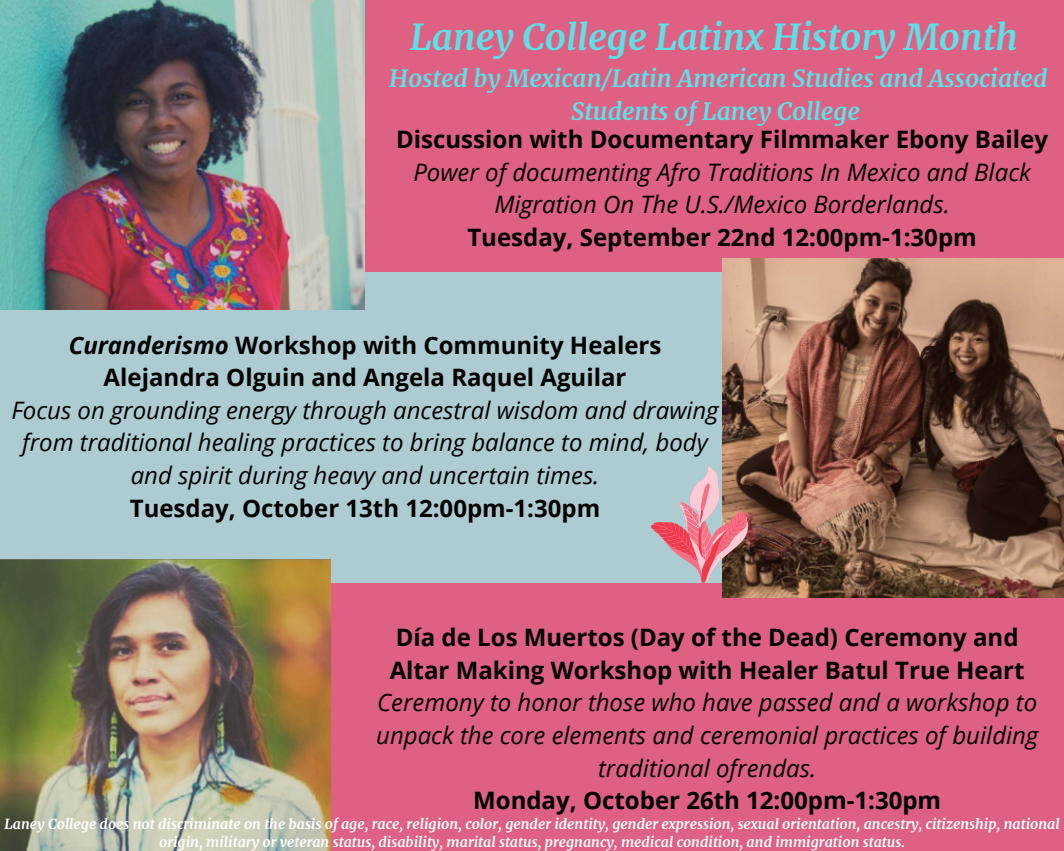
<style>
.page{position:relative;width:1064px;height:851px;background:#fff}
.page>*{position:absolute;margin:0;border:0;box-sizing:border-box;transform-origin:0 0}
.t1{font:italic 700 36px "Merriweather";color:#5ce1e6}
.t2{font:italic 24px/32.7px "Open Sans";color:#000;text-align:center}
.t3{font:700 24px/32.7px "Open Sans";color:#000;text-align:center}
.t4{font:italic 700 24px/32.7px "Merriweather";color:#5ce1e6;text-align:center}
.t5{font:italic 700 13.95px/18.3px "Merriweather";color:#fff;text-align:center}
.s1{font-style:italic}
</style>
<div class="page">
<div style="left:350px;top:0;width:713px;height:285px;background:#de6083"></div>
<div style="left:0;top:272px;width:725px;height:311px;background:#acccd2"></div>
<div style="left:331px;top:584px;width:732px;height:266px;background:#de6083"></div>
<img style="left:0;top:0;width:365px;height:309px">
<img style="left:0;top:560px;width:331px;height:290px">
<img style="left:722px;top:259px;width:341px;height:339px">
<svg style="left:651px;top:464px;width:97px;height:119px"></svg>
<h1 class="t1" style="left:410px;top:15px;width:609px">Laney College Latinx History Month</h1>
<p class="t4" style="left:389px;top:63px;width:659px">Hosted by Mexican/Latin American Studies and Associated<br>Students of Laney College</p>
<p class="t3" style="left:396px;top:122px;width:653px">Discussion with Documentary Filmmaker Ebony Bailey</p>
<p class="t2" style="left:413px;top:155px;width:619px">Power of documenting Afro Traditions In Mexico and Black<br>Migration On The U.S./Mexico Borderlands.</p>
<p class="t3" style="left:467px;top:220px;width:511px">Tuesday, September 22nd 12:00pm-1:30pm</p>
<p class="t3" style="left:69px;top:328px;width:594px"><span class="s1">Curanderismo</span> Workshop with Community Healers<br>Alejandra Olguin and Angela Raquel Aguilar</p>
<p class="t2" style="left:12px;top:393px;width:708px">Focus on grounding energy through ancestral wisdom and drawing from traditional healing practices to bring balance to mind, body and spirit during heavy and uncertain times.</p>
<p class="t3" style="left:130px;top:491px;width:472px">Tuesday, October 13th 12:00pm-1:30pm</p>
<p class="t3" style="left:389px;top:620px;width:636px;text-align:left">Día de Los Muertos (Day of the Dead) Ceremony and<br>Altar Making Workshop with Healer Batul True Heart</p>
<p class="t2" style="left:376px;top:685px;width:663px">Ceremony to honor those who have passed and a workshop to unpack the core elements and ceremonial practices of building traditional ofrendas.</p>
<p class="t3" style="left:473px;top:783px;width:469px">Monday, October 26th 12:00pm-1:30pm</p>
<p class="t5" style="left:5px;top:814px;width:1056px">Laney College does not discriminate on the basis of age, race, religion, color, gender identity, gender expression, sexual orientation, ancestry, citizenship, national origin, military or veteran status, disability, marital status, pregnancy, medical condition, and immigration status.</p>
</div>
